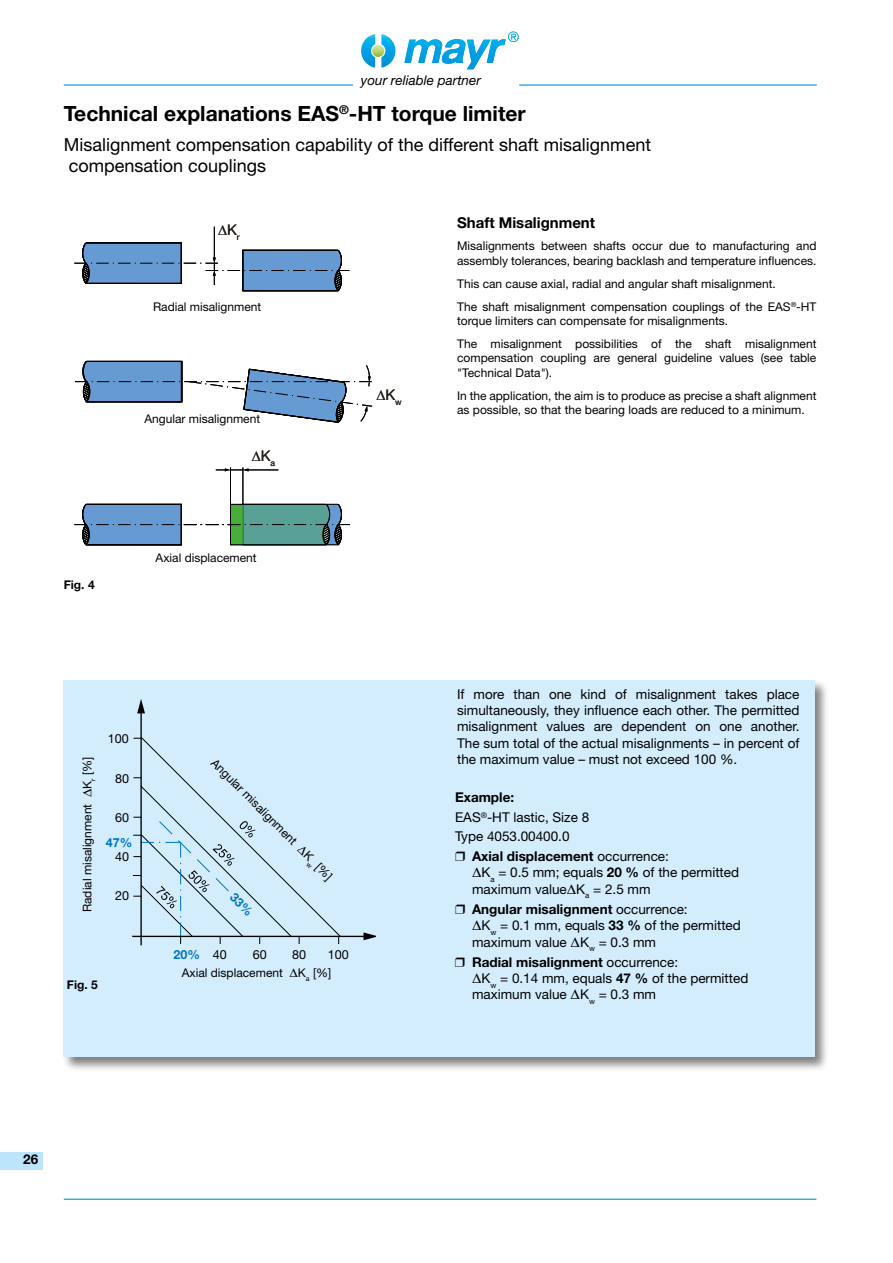
<style>
.page{position:relative;width:893px;height:1263px;background:#fff}
.page>*{position:absolute;margin:0;border:0;box-sizing:border-box;transform-origin:0 0}
.t1{font:700 21px "Helvetica Neue LT Pro";color:#000}
.t2{font:18px/21.6px "Helvetica Neue LT Pro";color:#000}
.t3{font:700 15px "Helvetica Neue LT Pro";color:#000}
.t4{font:14.7px "Helvetica Neue LT Pro";color:#27221c}
.t5{font:13.5px/16.2px "Helvetica Neue LT Pro";color:#000}
.t6{font:700 13.5px "Helvetica Neue LT Pro";color:#000}
.t7{font:italic 13.5px "Helvetica Neue LT Pro";color:#000}
.t8{font:12.6px "Helvetica Neue LT Pro";color:#000}
.t9{font:700 12.6px "Helvetica Neue LT Pro";color:#0075bc}
.t10{font:12px/14.4px "Helvetica Neue LT Pro";color:#000}
.t11{font:700 12px "Helvetica Neue LT Pro";color:#000}
.s1{font-weight:700}
.s2{font-weight:400}
</style>
<div class="page">
<hr style="left:230px;top:467px;width:1px;height:37px;background:#000">
<hr style="left:243px;top:467px;width:1px;height:37px;background:#000">
<hr style="left:247px;top:470px;width:31px;height:1px;background:#000">
<svg style="left:216px;top:468px;width:33px;height:3px"></svg>
<hr style="left:214px;top:227px;width:1px;height:32px;background:#000">
<svg style="left:74px;top:242px;width:276px;height:50px"></svg>
<svg style="left:74px;top:503px;width:276px;height:43px"></svg>
<svg style="left:75px;top:360px;width:298px;height:63px"></svg>
<div style="left:62px;top:679px;width:768px;height:392px;background:#000;opacity:.5"></div>
<div style="left:64px;top:680px;width:751px;height:377px;background:#d4edfc"></div>
<hr style="left:140px;top:711px;width:2px;height:234px;background:#000">
<svg style="left:137px;top:699px;width:8px;height:14px"></svg>
<hr style="left:132px;top:936px;width:234px;height:1px;background:#000">
<svg style="left:363px;top:932px;width:13px;height:8px"></svg>
<hr style="left:519px;top:84px;width:298px;height:2px;background:#0095db">
<hr style="left:64px;top:84px;width:289px;height:2px;background:#0095db">
<svg style="left:361px;top:34px;width:34px;height:34px"></svg>
<svg style="left:404px;top:32px;width:115px;height:37px"></svg>
<hr style="left:64px;top:1198px;width:752px;height:2px;background:#0095db">
<div style="left:0;top:1152px;width:43px;height:17px;background:#bce4fa"></div>
<svg style="left:133px;top:736px;width:209px;height:208px"></svg>
<p class="t7" style="left:361px;top:72px;width:121px">your reliable partner</p>
<h1 class="t1" style="left:64px;top:101px;width:463px">Technical explanations EAS<sup>®</sup>-HT torque limiter</h1>
<h2 class="t2" style="left:64px;top:133px;width:589px">Misalignment compensation capability of the different shaft misalignment compensation couplings</h2>
<p class="t11" style="left:64px;top:577px;width:32px">Fig. 4</p>
<p class="t4" style="left:218px;top:220px;width:23px">∆K<sub>r</sub></p>
<p class="t10" style="left:153px;top:299px;width:110px">Radial misalignment</p>
<p class="t10" style="left:144px;top:412px;width:117px">Angular misalignment</p>
<p class="t4" style="left:252px;top:447px;width:25px">∆K<sub>a</sub></p>
<p class="t10" style="left:156px;top:550px;width:103px">Axial displacement</p>
<p class="t4" style="left:376px;top:385px;width:27px">∆K<sub>w</sub></p>
<p class="t8" style="left:108px;top:730px;width:22px">100</p>
<p class="t8" style="left:115px;top:771px;width:15px">80</p>
<p class="t8" style="left:115px;top:810px;width:15px">60</p>
<p class="t8" style="left:115px;top:849px;width:15px">40</p>
<p class="t8" style="left:115px;top:888px;width:15px">20</p>
<p class="t10" style="left:80px;top:789px;width:33px;rotate:-90deg">K<sub>r</sub> [%]</p>
<p class="t10" style="left:219px;top:755px;width:117px;rotate:45deg">Angular misalignment</p>
<p class="t10" style="left:80px;top:912px;width:110px;rotate:-90deg">Radial misalignment</p>
<p class="t9" style="left:106px;top:834px;width:28px">47%</p>
<p class="t10" style="left:311px;top:848px;width:36px;rotate:45deg">K<sub>w</sub> [%]</p>
<p class="t11" style="left:67px;top:977px;width:32px">Fig. 5</p>
<p class="t9" style="left:173px;top:946px;width:28px">20%</p>
<p class="t8" style="left:213px;top:946px;width:15px">40</p>
<p class="t8" style="left:253px;top:946px;width:15px">60</p>
<p class="t8" style="left:292px;top:946px;width:15px">80</p>
<p class="t8" style="left:328px;top:946px;width:22px">100</p>
<p class="t10" style="left:182px;top:966px;width:103px">Axial displacement</p>
<p class="t10" style="left:298px;top:966px;width:35px">K<sub>a</sub> [%]</p>
<p class="t3" style="left:457px;top:213px;width:139px">Shaft Misalignment</p>
<p class="t10" style="left:457px;top:239px;width:361px">Misalignments between shafts occur due to manufacturing and assembly tolerances, bearing backlash and temperature influences.</p>
<p class="t10" style="left:457px;top:272px;width:361px;line-height:23px">This can cause axial, radial and angular shaft misalignment.<br>The shaft misalignment compensation couplings of the EAS<sup>®</sup>-HT</p>
<p class="t10" style="left:457px;top:309px;width:361px;line-height:23px">torque limiters can compensate for misalignments.<br>The misalignment possibilities of the shaft misalignment</p>
<p class="t10" style="left:457px;top:351px;width:361px">compensation coupling are general guideline values (see table "Technical Data").</p>
<p class="t10" style="left:457px;top:388px;width:361px">In the application, the aim is to produce as precise a shaft alignment as possible, so that the bearing loads are reduced to a minimum.</p>
<p class="t5" style="left:457px;top:686px;width:344px;text-align:justify">If more than one kind of misalignment takes place simultaneously, they influence each other. The permitted misalignment values are dependent on one another.<br>The sum total of the actual misalignments – in percent of the maximum value – must not exceed 100 %.</p>
<p class="t5" style="left:455px;top:787px;width:136px;line-height:20.4px"><span class="s1">Example:<br></span>EAS<sup>®</sup>-HT lastic, Size 8</p>
<p class="t5" style="left:455px;top:825px;width:215px;line-height:20.4px">Type 4053.00400.0<br>❒ <span class="s1">Axial displacement</span> occurrence:</p>
<p class="t5" style="left:472px;top:864px;width:269px;text-indent:9px">K<sub>a</sub> = 0.5 mm; equals <span class="s1">20 %</span> of the permitted maximum value K<sub>a</sub> = 2.5 mm</p>
<p class="t6" style="left:455px;top:901px;width:234px">❒ Angular misalignment <span class="s2">occurrence:</span></p>
<p class="t5" style="left:481px;top:917px;width:261px">K<sub>w</sub> = 0.1 mm, equals <span class="s1">33 %</span> of the permitted</p>
<p class="t5" style="left:472px;top:933px;width:186px">maximum value K<sub>w</sub> = 0.3 mm</p>
<p class="t6" style="left:455px;top:954px;width:225px">❒ Radial misalignment <span class="s2">occurrence:</span></p>
<p class="t5" style="left:481px;top:970px;width:268px">K<sub>w</sub> = 0.14 mm, equals <span class="s1">47 %</span> of the permitted</p>
<p class="t5" style="left:472px;top:986px;width:186px">maximum value K<sub>w</sub> = 0.3 mm</p>
<p class="t6" style="left:23px;top:1151px;width:17px">26</p>
</div>
